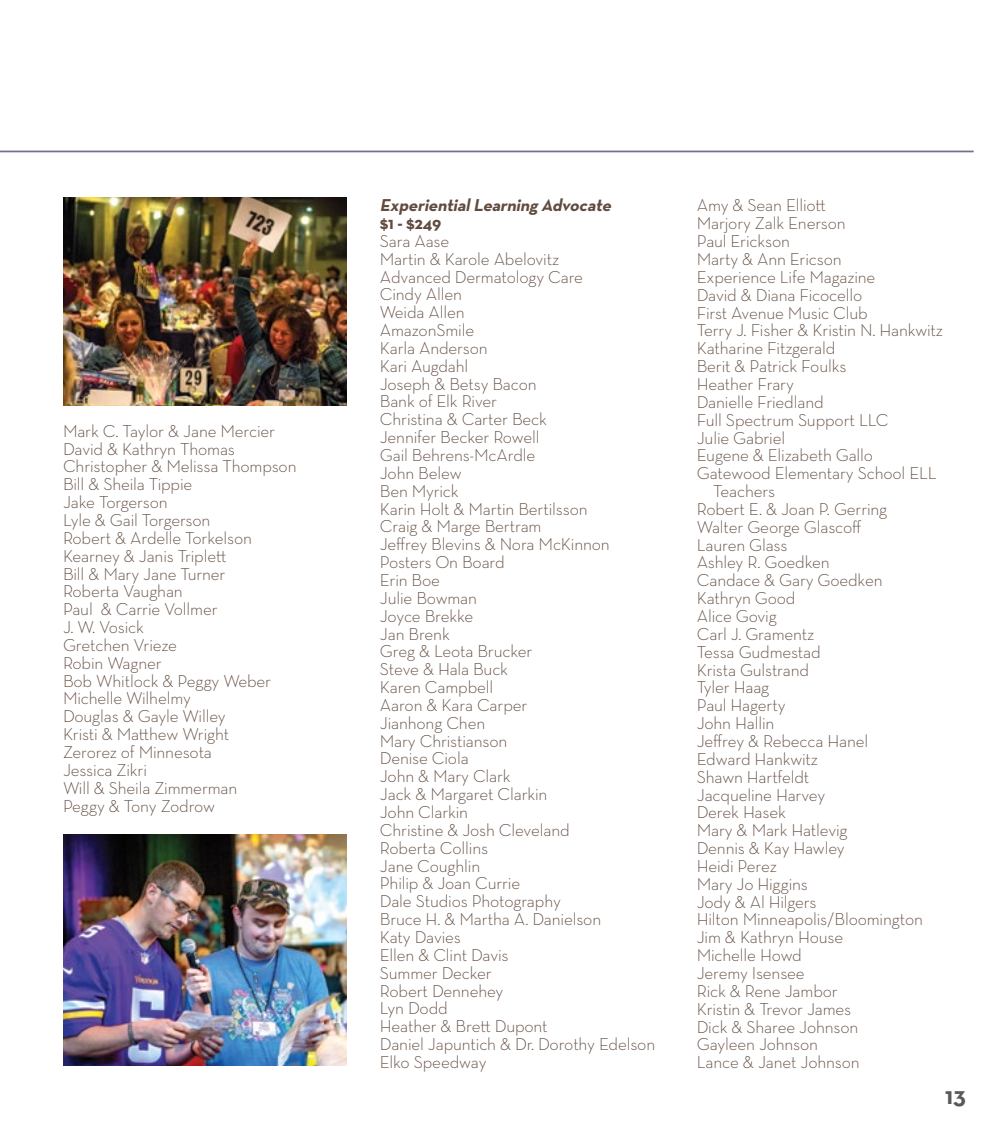
<style>
.page{position:relative;width:1008px;height:1134px;background:#fff}
.page>*{position:absolute;margin:0;border:0;box-sizing:border-box;transform-origin:0 0}
.t1{font:700 24.5px "Neutraface Text";color:#58595b}
.t2{font:300 17.5px/17.8px "Neutraface Text";letter-spacing:-.01em;color:#614b3f}
.t3{font:italic 700 17.5px "Neutraface Text";color:#614b3f}
.t4{font:700 17.5px "Neutraface Text";color:#614b3f}
</style>
<div class="page">
<hr style="left:0;top:151px;width:974px;height:1px;background:#796c8e">
<img style="left:63px;top:835px;width:283px;height:230px">
<img style="left:63px;top:198px;width:283px;height:208px">
<p class="t2" style="left:63px;top:422px;width:235px">Mark C. Taylor &amp; Jane Mercier<br>David &amp; Kathryn Thomas<br>Christopher &amp; Melissa Thompson<br>Bill &amp; Sheila Tippie<br>Jake Torgerson<br>Lyle &amp; Gail Torgerson<br>Robert &amp; Ardelle Torkelson<br>Kearney &amp; Janis Triplett<br>Bill &amp; Mary Jane Turner<br>Roberta Vaughan<br>Paul &amp; Carrie Vollmer<br>J. W. Vosick<br>Gretchen Vrieze<br>Robin Wagner<br>Bob Whitlock &amp; Peggy Weber<br>Michelle Wilhelmy<br>Douglas &amp; Gayle Willey<br>Kristi &amp; Matthew Wright<br>Zerorez of Minnesota<br>Jessica Zikri<br>Will &amp; Sheila Zimmerman<br>Peggy &amp; Tony Zodrow</p>
<p class="t3" style="left:380px;top:194px;width:237px">ExperientialLearning Advocate</p>
<p class="t4" style="left:380px;top:212px;width:63px">$1 - $249</p>
<p class="t2" style="left:380px;top:232px;width:277px">Sara Aase<br>Martin &amp; Karole Abelovitz<br>Advanced Dermatology Care<br>Cindy Allen<br>Weida Allen<br>AmazonSmile<br>Karla Anderson<br>Kari Augdahl<br>Joseph &amp; Betsy Bacon<br>Bank of Elk River<br>Christina &amp; Carter Beck<br>Jennifer Becker Rowell<br>Gail Behrens-McArdle<br>John Belew<br>Ben Myrick<br>Karin Holt &amp; Martin Bertilsson<br>Craig &amp; Marge Bertram<br>Jeffrey Blevins &amp; Nora McKinnon<br>Posters On Board<br>Erin Boe<br>Julie Bowman<br>Joyce Brekke<br>Jan Brenk<br>Greg &amp; Leota Brucker<br>Steve &amp; Hala Buck<br>Karen Campbell<br>Aaron &amp; Kara Carper<br>Jianhong Chen<br>Mary Christianson<br>Denise Ciola<br>John &amp; Mary Clark<br>Jack &amp; Margaret Clarkin<br>John Clarkin<br>Christine &amp; Josh Cleveland<br>Roberta Collins<br>Jane Coughlin<br>Philip &amp; Joan Currie<br>Dale Studios Photography<br>Bruce H. &amp; Martha A. Danielson<br>Katy Davies<br>Ellen &amp; Clint Davis<br>Summer Decker<br>Robert Dennehey<br>Lyn Dodd<br>Heather &amp; Brett Dupont<br>Daniel Japuntich &amp; Dr. Dorothy Edelson<br>Elko Speedway</p>
<p class="t2" style="left:697px;top:196px;width:131px">Amy &amp; Sean Elliott</p>
<p class="t2" style="left:697px;top:214px;width:151px">Marjory Zalk Enerson</p>
<p class="t2" style="left:697px;top:232px;width:95px">Paul Erickson</p>
<p class="t2" style="left:697px;top:250px;width:146px">Marty &amp; Ann Ericson</p>
<p class="t2" style="left:697px;top:268px;width:180px">Experience Life Magazine</p>
<p class="t2" style="left:697px;top:286px;width:167px">David &amp; Diana Ficocello</p>
<p class="t2" style="left:697px;top:303px;width:173px">First Avenue Music Club</p>
<p class="t2" style="left:697px;top:321px;width:248px">Terry J. Fisher &amp; Kristin N. Hankwitz</p>
<p class="t2" style="left:697px;top:339px;width:140px">Katharine Fitzgerald</p>
<p class="t2" style="left:697px;top:357px;width:151px">Berit &amp; Patrick Foulks</p>
<p class="t2" style="left:697px;top:375px;width:99px">Heather Frary</p>
<p class="t2" style="left:697px;top:393px;width:128px">Danielle Friedland</p>
<p class="t2" style="left:697px;top:411px;width:193px">Full Spectrum Support LLC</p>
<p class="t2" style="left:697px;top:428px;width:90px">Julie Gabriel</p>
<p class="t2" style="left:697px;top:446px;width:178px">Eugene &amp; Elizabeth Gallo</p>
<p class="t2" style="left:697px;top:464px;width:242px">Gatewood Elementary School ELL</p>
<p class="t2" style="left:713px;top:482px;width:63px">Teachers</p>
<p class="t2" style="left:697px;top:500px;width:192px">Robert E. &amp; Joan P. Gerring</p>
<p class="t2" style="left:697px;top:518px;width:166px">Walter George Glascoff</p>
<p class="t2" style="left:697px;top:535px;width:92px">Lauren Glass</p>
<p class="t2" style="left:697px;top:553px;width:134px">Ashley R. Goedken</p>
<p class="t2" style="left:697px;top:571px;width:187px">Candace &amp; Gary Goedken</p>
<p class="t2" style="left:697px;top:589px;width:100px">Kathryn Good</p>
<p class="t2" style="left:697px;top:607px;width:82px">Alice Govig</p>
<p class="t2" style="left:697px;top:625px;width:119px">Carl J. Gramentz</p>
<p class="t2" style="left:697px;top:643px;width:126px">Tessa Gudmestad</p>
<p class="t2" style="left:697px;top:660px;width:114px">Krista Gulstrand</p>
<p class="t2" style="left:697px;top:678px;width:74px">Tyler Haag</p>
<p class="t2" style="left:697px;top:696px;width:90px">Paul Hagerty</p>
<p class="t2" style="left:697px;top:714px;width:79px">John Hallin</p>
<p class="t2" style="left:697px;top:732px;width:173px">Jeffrey &amp; Rebecca Hanel</p>
<p class="t2" style="left:697px;top:750px;width:123px">Edward Hankwitz</p>
<p class="t2" style="left:697px;top:768px;width:114px">Shawn Hartfeldt</p>
<p class="t2" style="left:697px;top:785px;width:130px">Jacqueline Harvey</p>
<p class="t2" style="left:697px;top:803px;width:91px">Derek Hasek</p>
<p class="t2" style="left:697px;top:821px;width:152px">Mary &amp; Mark Hatlevig</p>
<p class="t2" style="left:697px;top:839px;width:149px">Dennis &amp; Kay Hawley</p>
<p class="t2" style="left:697px;top:857px;width:81px">Heidi Perez</p>
<p class="t2" style="left:697px;top:875px;width:113px">Mary Jo Higgins</p>
<p class="t2" style="left:697px;top:892px;width:121px">Jody &amp; Al Hilgers</p>
<p class="t2" style="left:697px;top:910px;width:228px">Hilton Minneapolis/Bloomington</p>
<p class="t2" style="left:697px;top:928px;width:148px">Jim &amp; Kathryn House</p>
<p class="t2" style="left:697px;top:946px;width:107px">Michelle Howd</p>
<p class="t2" style="left:697px;top:964px;width:109px">Jeremy Isensee</p>
<p class="t2" style="left:697px;top:982px;width:143px">Rick &amp; Rene Jambor</p>
<p class="t2" style="left:697px;top:1000px;width:156px">Kristin &amp; Trevor James</p>
<p class="t2" style="left:697px;top:1017px;width:163px">Dick &amp; Sharee Johnson</p>
<p class="t2" style="left:697px;top:1035px;width:123px">Gayleen Johnson</p>
<p class="t2" style="left:697px;top:1053px;width:164px">Lance &amp; Janet Johnson</p>
<h1 class="t1" style="left:945px;top:1080px;width:22px">13</h1>
</div>
